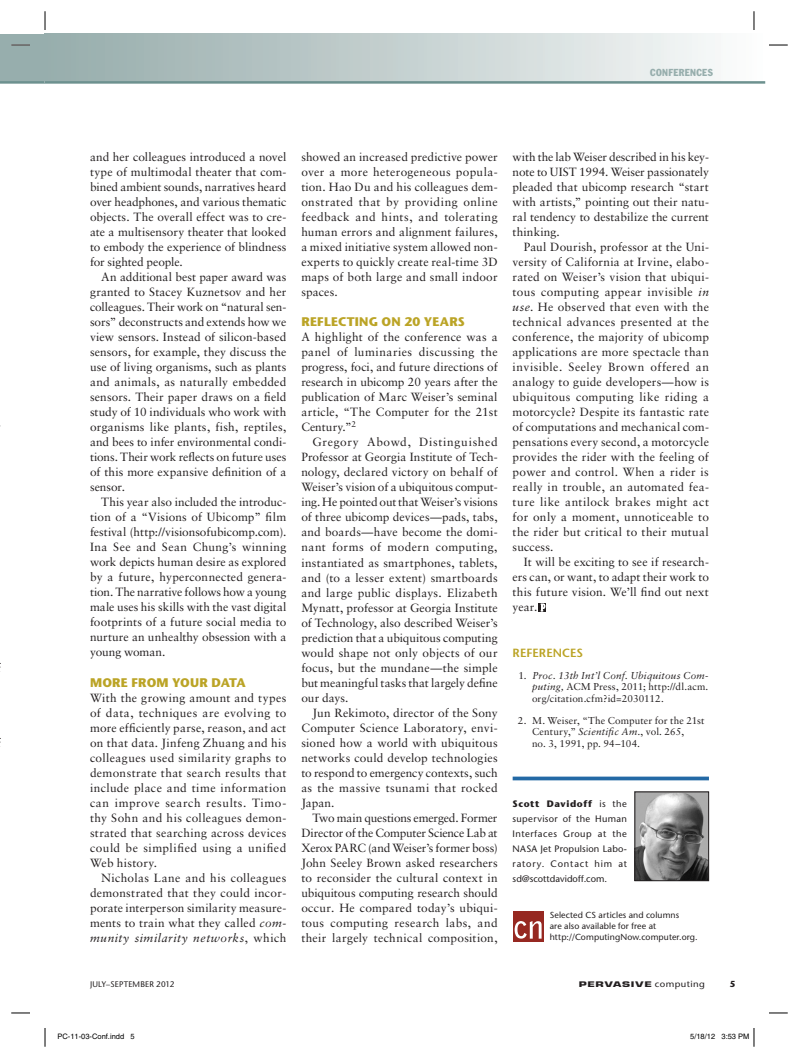
<style>
.page{position:relative;width:799px;height:1058px;background:#fff}
.page>*{position:absolute;margin:0;border:0;box-sizing:border-box;transform-origin:0 0}
.t1{font:700 12.5px "Stone Sans Std";letter-spacing:.015em;color:#bba426}
.t2{font:11.88px/15px "Sabon LT Std";letter-spacing:.015em;color:#231f20;text-align:justify}
.t3{font:600 11.88px "Stone Sans Std";color:#bba426}
.t4{font:10px/11.2px "Sabon LT Std";letter-spacing:.01em;color:#231f20;text-align:justify}
.t5{font:condensed 10px "Franklin Gothic Std";letter-spacing:.035em;color:#97aead}
.t6{font:500 9.38px/15px "Stone Sans Std";letter-spacing:.02em;color:#231f20;text-align:justify}
.t7{font:500 8.75px/11.2px "Stone Sans Std";letter-spacing:.01em;color:#231f20}
.t8{font:700 8.75px "Stone Sans Std";color:#231f20}
.t9{font:500 8.12px "Stone Sans Std";letter-spacing:.015em;color:#231f20}
.t10{font:7.5px "Helvetica";color:#000}
.t11{font:700 7.5px "Eurostile LT Std";letter-spacing:.07em;color:#231f20;scale:1.5 1}
.s1{font-style:italic}
.s2{font-weight:700}
.s3{font-family:"Stone Sans Std";font-weight:500;font-size:8.75px}
</style>
<div class="page">
<div style="left:0;top:34px;width:45px;height:48px;background:#97aead"></div>
<hr style="left:0;top:81px;width:45px;height:3px;background:#6d918f">
<div style="left:45px;top:34px;width:720px;height:48px;background:linear-gradient(to right,#94aaa9,#fafbfb)"></div>
<hr style="left:45px;top:81px;width:720px;height:3px;background:#6d918f">
<div style="left:538px;top:603px;width:8px;height:8px;background:#231f20"></div>
<svg style="left:540px;top:603px;width:5px;height:8px"></svg>
<div style="left:512px;top:910px;width:31px;height:31px;background:#962821"></div>
<svg style="left:514px;top:921px;width:27px;height:17px"></svg>
<svg style="left:512px;top:776px;width:197px;height:4px"></svg>
<img style="left:636px;top:793px;width:71px;height:86px">
<div style="left:634px;top:791px;width:75px;height:90px;border:1px solid #231f20"></div>
<svg style="left:11px;top:44px;width:19px;height:2px"></svg>
<svg style="left:769px;top:44px;width:19px;height:2px"></svg>
<svg style="left:11px;top:1012px;width:19px;height:1px"></svg>
<svg style="left:769px;top:1012px;width:19px;height:1px"></svg>
<svg style="left:44px;top:11px;width:2px;height:19px"></svg>
<svg style="left:44px;top:1028px;width:2px;height:18px"></svg>
<svg style="left:753px;top:11px;width:2px;height:19px"></svg>
<svg style="left:753px;top:1028px;width:2px;height:18px"></svg>
<p class="t5" style="left:650px;top:66px;width:64px">CONFERENCES</p>
<p class="t2" style="left:90px;top:149px;width:198px">and her colleagues introduced a novel type of multimodal theater that com&shy;bined ambient sounds, narratives heard over headphones, and various thematic objects. The overall effect was to cre&shy;ate a multisensory theater that looked to embody the experience of blindness for sighted people.</p>
<p class="t2" style="left:90px;top:269px;width:198px;text-indent:11px">An additional best paper award was granted to Stacey Kuznetsov and her colleagues. Their work on “natural sen&shy;sors” deconstructs and extends how we view sensors. Instead of silicon-based sensors, for example, they discuss the use of living organisms, such as plants and animals, as naturally embedded sensors. Their paper draws on a field study of 10 individuals who work with organisms like plants, fish, reptiles, and bees to infer environmental condi&shy;tions. Their work reflects on future uses of this more expansive definition of a sensor.</p>
<p class="t2" style="left:90px;top:494px;width:198px;text-indent:11px">This year also included the introduc&shy;tion of a “Visions of Ubicomp” film festival (http://visionsofubicomp.com).<br>Ina See and Sean Chung’s winning work depicts human desire as explored by a future, hyperconnected genera&shy;tion. The narrative follows how a young male uses his skills with the vast digital footprints of a future social media to nurture an unhealthy obsession with a young woman.</p>
<p class="t1" style="left:90px;top:674px;width:157px">MORE FROM YOUR DATA</p>
<p class="t2" style="left:90px;top:689px;width:198px">With the growing amount and types of data, techniques are evolving to more efficiently parse, reason, and act on that data. Jinfeng Zhuang and his colleagues used similarity graphs to demonstrate that search results that include place and time information can improve search results. Timo&shy;thy Sohn and his colleagues demon&shy;strated that searching across devices could be simplified using a unified Web history.</p>
<p class="t2" style="left:90px;top:869px;width:198px;text-indent:11px">Nicholas Lane and his colleagues demonstrated that they could incor&shy;porate interperson similarity measure&shy;ments to train what they called <span class="s1">com&shy;munity similarity networks</span>, which</p>
<p class="t2" style="left:301px;top:149px;width:198px">showed an increased predictive power over a more heterogeneous popula&shy;tion. Hao Du and his colleagues dem&shy;onstrated that by providing online feedback and hints, and tolerating human errors and alignment failures, a mixed initiative system allowed non&shy;experts to quickly create real-time 3D maps of both large and small indoor spaces.</p>
<p class="t1" style="left:301px;top:314px;width:164px">REFLECTING ON 20 YEARS</p>
<p class="t2" style="left:301px;top:329px;width:198px">A highlight of the conference was a panel of luminaries discussing the progress, foci, and future directions of research in ubicomp 20 years after the publication of Marc Weiser’s seminal article, “The Computer for the 21st Century.”<sup>2</sup></p>
<p class="t2" style="left:301px;top:434px;width:198px;text-indent:11px">Gregory Abowd, Distinguished Professor at Georgia Institute of Tech&shy;nology, declared victory on behalf of Weiser’s vision of a ubiquitous comput&shy;ing. He pointed out that Weiser’s visions of three ubicomp devices—pads, tabs, and boards—have become the domi&shy;nant forms of modern computing, instantiated as smartphones, tablets, and (to a lesser extent) smartboards and large public displays. Elizabeth Mynatt, professor at Georgia Institute of Technology, also described Weiser’s prediction that a ubiquitous computing would shape not only objects of our focus, but the mundane—the simple but meaningful tasks that largely define our days.</p>
<p class="t2" style="left:301px;top:704px;width:198px;text-indent:11px">Jun Rekimoto, director of the Sony Computer Science Laboratory, envi&shy;sioned how a world with ubiquitous networks could develop technologies to respond to emergency contexts, such as the massive tsunami that rocked Japan.</p>
<p class="t2" style="left:301px;top:809px;width:198px;text-indent:11px">Two main questions emerged. Former Director of the Computer Science Lab at Xerox PARC (and Weiser’s former boss)<br>John Seeley Brown asked researchers to reconsider the cultural context in ubiquitous computing research should occur. He compared today’s ubiqui&shy;tous computing research labs, and their largely technical composition,</p>
<p class="t2" style="left:512px;top:149px;width:198px">with the lab Weiser described in his key&shy;note to UIST 1994. Weiser passionately pleaded that ubicomp research “start with artists,” pointing out their natu&shy;ral tendency to destabilize the current thinking.</p>
<p class="t2" style="left:512px;top:239px;width:198px;text-indent:11px">Paul Dourish, professor at the Uni&shy;versity of California at Irvine, elabo&shy;rated on Weiser’s vision that ubiqui&shy;tous computing appear invisible <span class="s1">in use</span>. He observed that even with the technical advances presented at the conference, the majority of ubicomp applications are more spectacle than invisible. Seeley Brown offered an analogy to guide developers—how is ubiquitous computing like riding a motorcycle? Despite its fantastic rate of computations and mechanical com&shy;pensations every second, a motorcycle provides the rider with the feeling of power and control. When a rider is really in trouble, an automated fea&shy;ture like antilock brakes might act for only a moment, unnoticeable to the rider but critical to their mutual success.</p>
<p class="t2" style="left:512px;top:554px;width:198px;text-indent:11px">It will be exciting to see if research&shy;ers can, or want, to adapt their work to this future vision. We’ll find out next year.</p>
<p class="t3" style="left:512px;top:645px;width:28px">REFERENCES</p>
<p class="t4" style="left:532px;top:670px;width:178px;text-indent:-14px">1. <span class="s1">Proc. 13th Int’l Conf. Ubiquitous Com&shy;puting,</span> ACM Press, 2011; http://dl.acm. org/citation.cfm?id=2030112.</p>
<p class="t4" style="left:532px;top:715px;width:174px;text-align:left;text-indent:-14px">2. M. Weiser, “The Computer for the 21st<br>Century,” <span class="s1">Scientific Am.</span>, vol. 265,<br>no. 3, 1991, pp. 94–104<span class="s1">.</span></p>
<p class="t6" style="left:512px;top:795px;width:116px"><span class="s2">SCOTT DAVIDOFF</span> is the supervisor of the Human Interfaces Group at the NASA Jet Propulsion Labo&shy;ratory. Contact him at sd@scottdavidoff.com.</p>
<p class="t7" style="left:550px;top:909px;width:149px">Selected CS articles and columns<br>are also available for free at http://ComputingNow.computer.org.</p>
<p class="t9" style="left:90px;top:979px;width:86px">July–Septem ber 2012</p>
<p class="t11" style="left:579px;top:979px;width:86px">PERVASIVE <span class="s3">computing</span></p>
<p class="t8" style="left:729px;top:978px;width:7px">5</p>
<p class="t10" style="left:58px;top:1032px;width:79px">PC-11-03-Conf.indd 5</p>
<p class="t10" style="left:690px;top:1032px;width:61px">5/18/12 3:53 PM</p>
</div>
